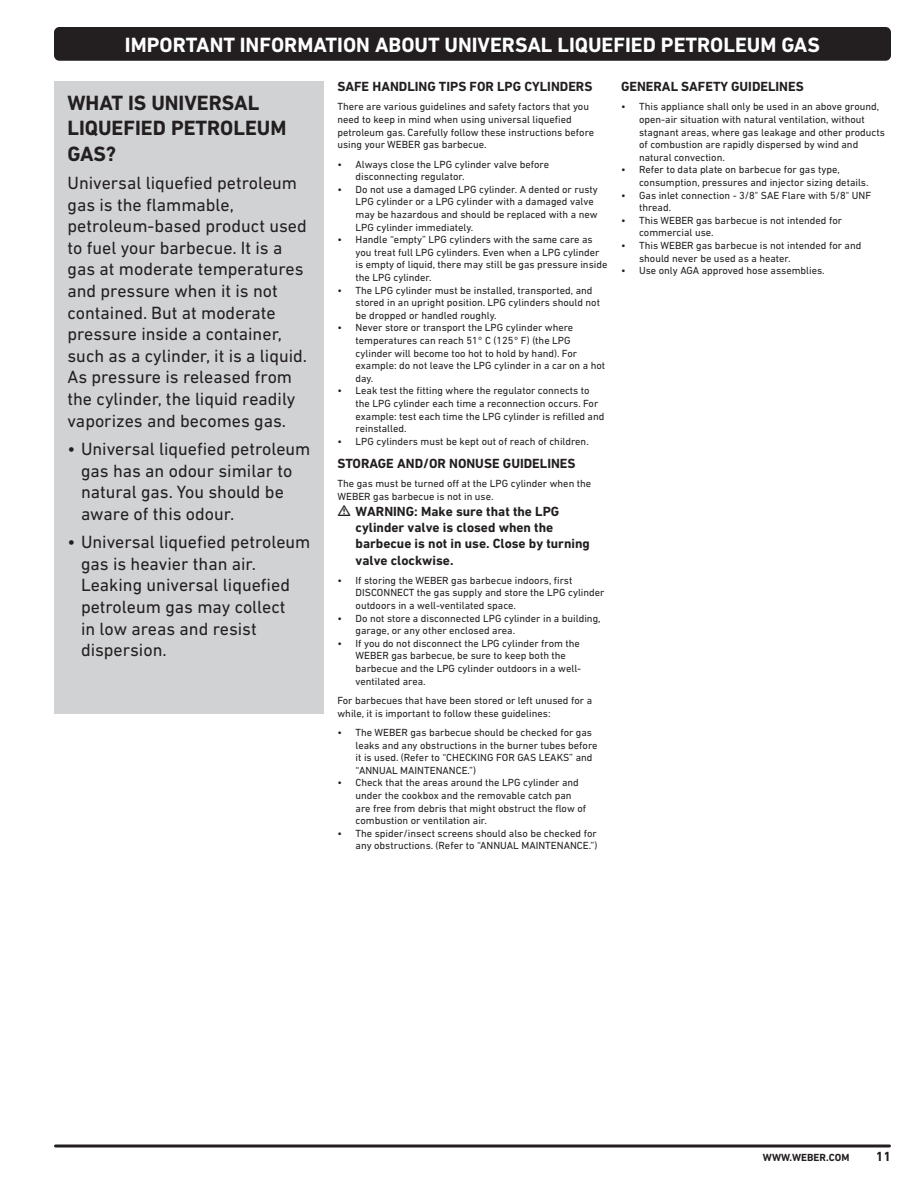
<style>
.page{position:relative;width:918px;height:1188px;background:#fff}
.page>*{position:absolute;margin:0;border:0;box-sizing:border-box;transform-origin:0 0}
.t1{font:700 21px "DIN Next LT Pro";color:#fff}
.t2{font:700 21px/25.2px "DIN Next LT Pro";color:#231f20}
.t3{font:18px/21.6px "DIN Next LT Pro";color:#231f20}
.t4{font:700 13.5px/16.2px "DIN Next LT Pro";color:#231f20}
.t5{font:10.5px/12.6px "DIN Next LT Pro";color:#231f20}
.t6{font:700 10.5px "DIN Next LT Pro";color:#231f20}
</style>
<div class="page">
<div style="left:54px;top:27px;width:837px;height:34px;background:#231f20;border-radius:5px"></div>
<svg style="left:56px;top:1144px;width:834px;height:4px;background:#595657"></svg>
<div style="left:54px;top:81px;width:270px;height:632px;background:#d1d2d4"></div>
<h1 class="t1" style="left:125px;top:32px;width:697px">IMPORTANT INFORMATION ABOUT UNIVERSAL LIQUEFIED PETROLEUM GAS</h1>
<h1 class="t2" style="left:68px;top:90px;width:220px">WHAT IS UNIVERSAL<br>LIQUEFIED PETROLEUM<br>GAS?</h1>
<p class="t3" style="left:68px;top:172px;width:241px">Universal liquefied petroleum gas is the flammable, petroleum-based product used to fuel your barbecue. It is a gas at moderate temperatures and pressure when it is not contained. But at moderate pressure inside a container, such as a cylinder, it is a liquid.<br>As pressure is released from the cylinder, the liquid readily vaporizes and becomes gas.</p>
<h2 class="t3" style="left:81px;top:438px;width:231px;text-indent:-14px">• Universal liquefied petroleum gas has an odour similar to natural gas. You should be aware of this odour.</h2>
<h2 class="t3" style="left:81px;top:531px;width:231px;text-indent:-14px">• Universal liquefied petroleum gas is heavier than air.<br>Leaking universal liquefied petroleum gas may collect<br>in low areas and resist dispersion.</h2>
<p class="t4" style="left:338px;top:78px;width:256px">SAFE HANDLING TIPS FOR LPG CYLINDERS</p>
<p class="t5" style="left:338px;top:100px;width:258px">There are various guidelines and safety factors that you need to keep in mind when using universal liquefied petroleum gas. Carefully follow these instructions before using your WEBER gas barbecue.</p>
<p class="t5" style="left:356px;top:158px;width:195px;text-indent:-18px">• Always close the LPG cylinder valve before disconnecting regulator.</p>
<p class="t5" style="left:356px;top:183px;width:244px;text-indent:-18px">• Do not use a damaged LPG cylinder. A dented or rusty LPG cylinder or a LPG cylinder with a damaged valve may be hazardous and should be replaced with a new LPG cylinder immediately.</p>
<p class="t5" style="left:356px;top:233px;width:253px;text-indent:-18px">• Handle “empty” LPG cylinders with the same care as you treat full LPG cylinders. Even when a LPG cylinder is empty of liquid, there may still be gas pressure inside the LPG cylinder.</p>
<p class="t5" style="left:356px;top:284px;width:246px;text-indent:-18px">• The LPG cylinder must be installed, transported, and stored in an upright position. LPG cylinders should not be dropped or handled roughly.</p>
<p class="t5" style="left:356px;top:321px;width:251px;text-indent:-18px">• Never store or transport the LPG cylinder where temperatures can reach 51° C (125° F) (the LPG cylinder will become too hot to hold by hand). For example: do not leave the LPG cylinder in a car on a hot day.</p>
<p class="t5" style="left:356px;top:384px;width:250px;text-indent:-18px">• Leak test the fitting where the regulator connects to the LPG cylinder each time a reconnection occurs. For example: test each time the LPG cylinder is refilled and reinstalled.</p>
<p class="t5" style="left:338px;top:435px;width:253px">• LPG cylinders must be kept out of reach of children.</p>
<p class="t4" style="left:338px;top:455px;width:240px">STORAGE AND/OR NONUSE GUIDELINES</p>
<p class="t5" style="left:338px;top:477px;width:255px">The gas must be turned off at the LPG cylinder when the<br>WEBER gas barbecue is not in use.</p>
<p class="t4" style="left:356px;top:503px;width:236px">WARNING: Make sure that the LPG cylinder valve is closed when the barbecue is not in use. Close by turning valve clockwise.</p>
<p class="t5" style="left:356px;top:574px;width:250px;text-indent:-18px">• If storing the WEBER gas barbecue indoors, first<br>DISCONNECT the gas supply and store the LPG cylinder outdoors in a well-ventilated space.</p>
<p class="t5" style="left:356px;top:612px;width:247px;text-indent:-18px">• Do not store a disconnected LPG cylinder in a building, garage, or any other enclosed area.</p>
<p class="t5" style="left:356px;top:637px;width:227px;text-indent:-18px">• If you do not disconnect the LPG cylinder from the WEBER gas barbecue, be sure to keep both the barbecue and the LPG cylinder outdoors in a well&shy;ventilated area.</p>
<p class="t5" style="left:338px;top:694px;width:256px">For barbecues that have been stored or left unused for a while, it is important to follow these guidelines:</p>
<p class="t5" style="left:356px;top:726px;width:243px;text-indent:-18px">• The WEBER gas barbecue should be checked for gas leaks and any obstructions in the burner tubes before it is used. (Refer to “CHECKING FOR GAS LEAKS” and “ANNUAL MAINTENANCE.”)</p>
<p class="t5" style="left:356px;top:776px;width:232px;text-indent:-18px">• Check that the areas around the LPG cylinder and under the cookbox and the removable catch pan are free from debris that might obstruct the flow of combustion or ventilation air.</p>
<p class="t5" style="left:338px;top:827px;width:261px;text-align:right">• The spider/insect screens should also be checked for any obstructions. (Refer to “ANNUAL MAINTENANCE.”)</p>
<p class="t4" style="left:621px;top:78px;width:184px">GENERAL SAFETY GUIDELINES</p>
<p class="t5" style="left:639px;top:100px;width:247px;text-indent:-18px">• This appliance shall only be used in an above ground, open-air situation with natural ventilation, without stagnant areas, where gas leakage and other products of combustion are rapidly dispersed by wind and natural convection.</p>
<p class="t5" style="left:639px;top:163px;width:231px;text-indent:-18px">• Refer to data plate on barbecue for gas type, consumption, pressures and injector sizing details.</p>
<p class="t5" style="left:639px;top:189px;width:234px;text-indent:-18px">• Gas inlet connection - 3/8" SAE Flare with 5/8" UNF thread.</p>
<p class="t5" style="left:639px;top:214px;width:205px;text-indent:-18px">• This WEBER gas barbecue is not intended for commercial use.</p>
<p class="t5" style="left:639px;top:239px;width:224px;text-indent:-18px">• This WEBER gas barbecue is not intended for and should never be used as a heater.</p>
<p class="t5" style="left:621px;top:264px;width:205px">• Use only AGA approved hose assemblies.</p>
<p class="t6" style="left:763px;top:1151px;width:88px">WWW.WEBER.COM</p>
<p class="t4" style="left:876px;top:1148px;width:17px">11</p>
</div>
